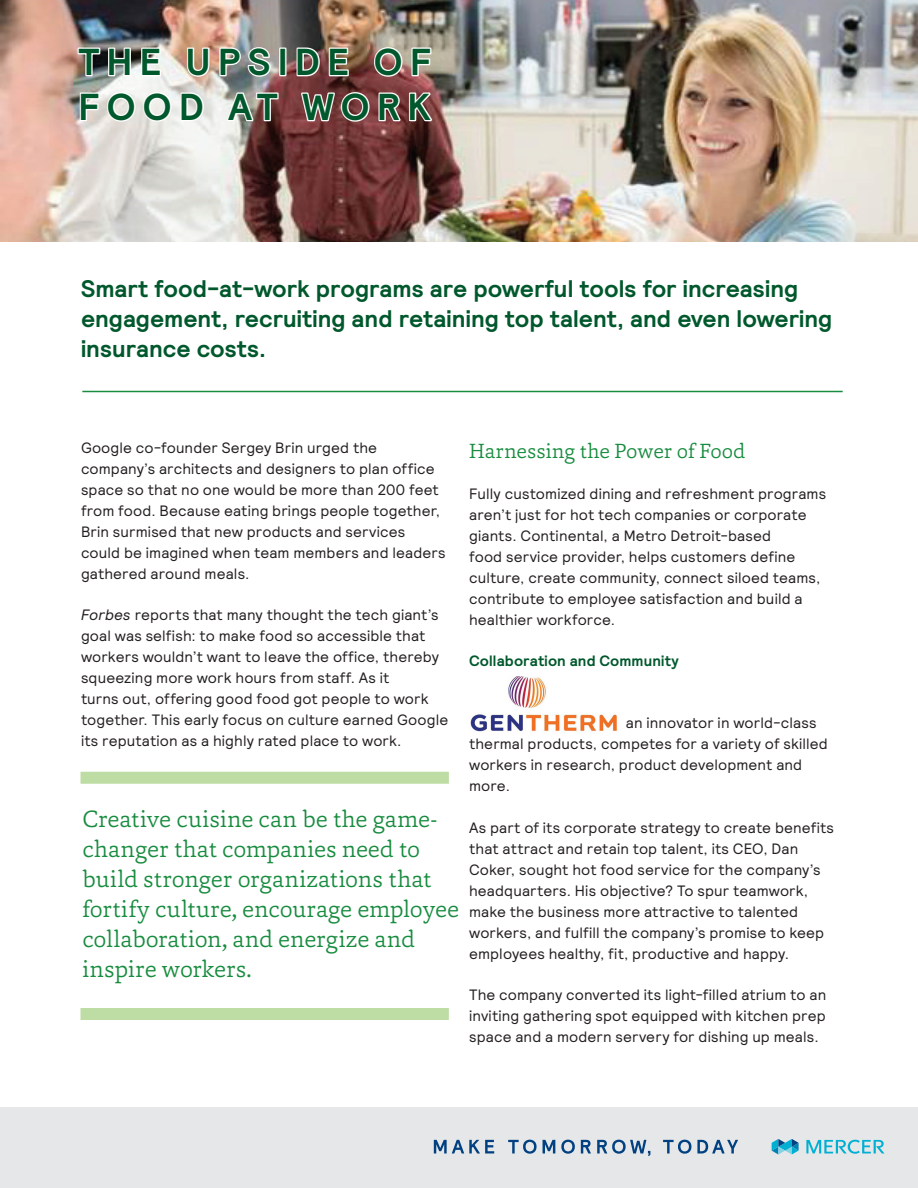
<style>
.page{position:relative;width:918px;height:1188px;background:#fff}
.page>*{position:absolute;margin:0;border:0;box-sizing:border-box;transform-origin:0 0}
.t1{font:700 37.5px/45px "Relative";letter-spacing:.2em;color:#00582c}
.t2{font:300 24px/30px "Capita";color:#188c3f}
.t3{font:700 24px/30px "Relative";color:#00582c}
.t4{font:300 21px "Capita";color:#188c3f}
.t5{font:15px/21px "Relative";letter-spacing:.01em;color:#231f20}
.t6{font:700 15px "Relative";letter-spacing:.01em;color:#00582c}
.s1{font-style:italic}
</style>
<div class="page">
<img style="left:470px;top:676px;width:147px;height:56px">
<img style="left:0;top:0;width:918px;height:242px">
<hr style="left:82px;top:391px;width:761px;height:1px;background:#188c3f">
<svg style="left:76px;top:46px;width:56px;height:32px"></svg>
<svg style="left:140px;top:46px;width:22px;height:32px"></svg>
<svg style="left:186px;top:46px;width:25px;height:32px"></svg>
<img style="left:218px;top:6px;width:54px;height:72px">
<div style="left:279px;top:48px;width:7px;height:28px;border:3px solid #fff"></div>
<svg style="left:78px;top:91px;width:95px;height:32px"></svg>
<svg style="left:179px;top:91px;width:26px;height:32px"></svg>
<svg style="left:226px;top:91px;width:54px;height:32px"></svg>
<img style="left:295px;top:46px;width:138px;height:97px">
<div style="left:81px;top:772px;width:368px;height:12px;background:#bedda4"></div>
<div style="left:81px;top:1008px;width:368px;height:12px;background:#bedda4"></div>
<div style="left:0;top:1107px;width:918px;height:81px;background:#e6e7e9"></div>
<svg style="left:772px;top:1139px;width:27px;height:15px"></svg>
<svg style="left:806px;top:1140px;width:79px;height:14px"></svg>
<svg style="left:434px;top:1140px;width:60px;height:13px"></svg>
<svg style="left:508px;top:1140px;width:29px;height:14px"></svg>
<svg style="left:543px;top:1140px;width:12px;height:13px"></svg>
<svg style="left:561px;top:1140px;width:14px;height:14px"></svg>
<svg style="left:581px;top:1140px;width:10px;height:13px"></svg>
<svg style="left:597px;top:1140px;width:53px;height:16px"></svg>
<svg style="left:663px;top:1140px;width:28px;height:14px"></svg>
<svg style="left:697px;top:1140px;width:41px;height:13px"></svg>
<h1 class="t1" style="left:78px;top:39px;width:355px">THE UPSIDE OF<br>FOOD AT WORK</h1>
<h2 class="t3" style="left:81px;top:273px;width:753px">Smart food-at-work programs are powerful tools for increasing engagement, recruiting and retaining top talent, and even lowering insurance costs.</h2>
<p class="t5" style="left:81px;top:437px;width:366px">Google co-founder Sergey Brin urged the company’s architects and designers to plan office space so that no one would be more than 200 feet from food. Because eating brings people together, Brin surmised that new products and services could be imagined when team members and leaders gathered around meals.</p>
<p class="t5" style="left:81px;top:604px;width:369px"><span class="s1">Forbes</span> reports that many thought the tech giant’s goal was selfish: to make food so accessible that workers wouldn’t want to leave the office, thereby squeezing more work hours from staff. As it<br>turns out, offering good food got people to work together. This early focus on culture earned Google its reputation as a highly rated place to work.</p>
<h2 class="t2" style="left:82px;top:804px;width:378px">Creative cuisine can be the game&shy;changer that companies need to build stronger organizations that fortify culture, encourage employee collaboration, and energize and inspire workers.</h2>
<h3 class="t4" style="left:469px;top:437px;width:278px">Harnessing the Power of Food</h3>
<p class="t5" style="left:469px;top:483px;width:359px">Fully customized dining and refreshment programs aren’t just for hot tech companies or corporate giants. Continental, a Metro Detroit-based<br>food service provider, helps customers define culture, create community, connect siloed teams, contribute to employee satisfaction and build a healthier workforce.</p>
<p class="t6" style="left:469px;top:651px;width:211px">Collaboration and Community</p>
<p class="t5" style="left:469px;top:712px;width:360px;text-indent:157px">an innovator in world-class thermal products, competes for a variety of skilled workers in research, product development and more.</p>
<p class="t5" style="left:469px;top:816px;width:366px">As part of its corporate strategy to create benefits that attract and retain top talent, its CEO, Dan Coker, sought hot food service for the company’s headquarters. His objective? To spur teamwork, make the business more attractive to talented workers, and fulfill the company’s promise to keep employees healthy, fit, productive and happy.</p>
<p class="t5" style="left:469px;top:984px;width:359px;text-align:justify">The company converted its light-filled atrium to an inviting gathering spot equipped with kitchen prep space and a modern servery for dishing up meals.</p>
</div>
